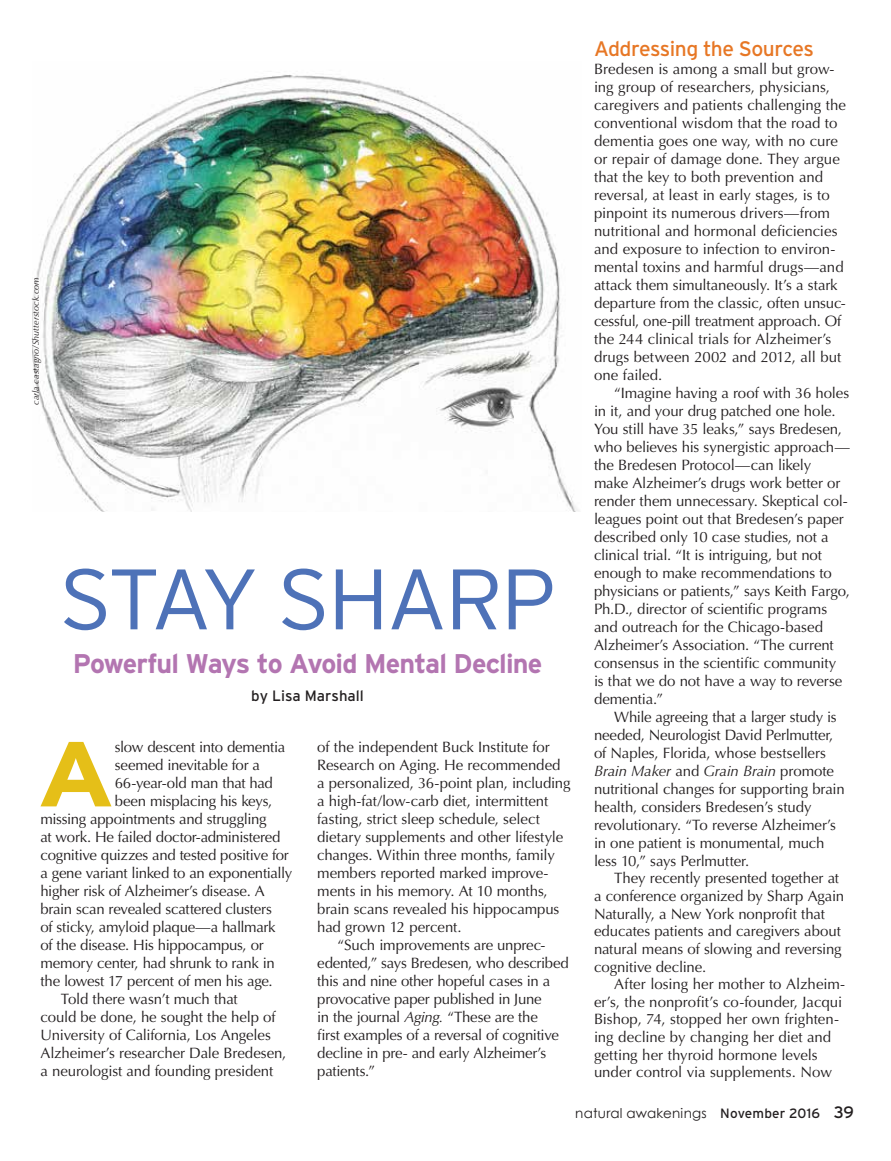
<style>
.page{position:relative;width:891px;height:1161px;background:#fff}
.page>*{position:absolute;margin:0;border:0;box-sizing:border-box;transform-origin:0 0}
.t1{font:700 92.1px "Interstate";color:#e5bf18;scale:1.15 1}
.t2{font:300 85.5px "Interstate";letter-spacing:-.03em;color:#4e72b8;scale:1.05 1}
.t3{font:700 27px "Interstate";letter-spacing:-.035em;color:#b375b1}
.t4{font:21px "Interstate";letter-spacing:-.03em;color:#e77725}
.t5{font:15px/18px "Optima LT Std";letter-spacing:-.01em;color:#231f20}
.t6{font:15px "Interstate";color:#231f20}
.t7{font:13.5px "Century Gothic";letter-spacing:.015em;color:#231f20}
.t8{font:italic 9px "Optima LT Std";letter-spacing:.005em;color:#231f20}
.s1{font-style:italic}
.s2{font-family:"Interstate"}
.s3{font-family:"Interstate";font-size:16.5px}
</style>
<div class="page">
<img style="left:32px;top:75px;width:546px;height:437px">
<p class="t8" style="left:31px;top:405px;width:129px;rotate:-90deg">carla castagno/Shutterstock.com</p>
<h2 class="t2" style="left:59px;top:551px;width:475px">STAY SHARP</h2>
<h3 class="t3" style="left:73px;top:648px;width:471px">Powerful Ways to Avoid Mental Decline</h3>
<p class="t6" style="left:251px;top:688px;width:114px">by Lisa Marshall</p>
<h1 class="t1" style="left:36px;top:723px;width:71px">A</h1>
<p class="t5" style="left:115px;top:739px;width:172px">slow descent into dementia</p>
<p class="t5" style="left:115px;top:757px;width:147px">seemed inevitable for a</p>
<p class="t5" style="left:115px;top:775px;width:160px">66-year-old man that had</p>
<p class="t5" style="left:115px;top:793px;width:159px">been misplacing his keys,</p>
<p class="t5" style="left:41px;top:811px;width:228px">missing appointments and struggling</p>
<p class="t5" style="left:41px;top:829px;width:242px">at work. He failed doctor-administered</p>
<p class="t5" style="left:41px;top:847px;width:250px">cognitive quizzes and tested positive for</p>
<p class="t5" style="left:41px;top:865px;width:253px">a gene variant linked to an exponentially</p>
<p class="t5" style="left:41px;top:883px;width:226px">higher risk of Alzheimer’s disease. A</p>
<p class="t5" style="left:41px;top:901px;width:233px">brain scan revealed scattered clusters</p>
<p class="t5" style="left:41px;top:919px;width:237px">of sticky, amyloid plaque—a hallmark</p>
<p class="t5" style="left:41px;top:937px;width:225px">of the disease. His hippocampus, or</p>
<p class="t5" style="left:41px;top:955px;width:236px">memory center, had shrunk to rank in</p>
<p class="t5" style="left:41px;top:973px;width:234px">the lowest 17 percent of men his age.</p>
<p class="t5" style="left:61px;top:991px;width:179px">Told there wasn’t much that</p>
<p class="t5" style="left:41px;top:1009px;width:237px">could be done, he sought the help of</p>
<p class="t5" style="left:41px;top:1027px;width:232px">University of California, Los Angeles</p>
<p class="t5" style="left:41px;top:1045px;width:247px">Alzheimer’s researcher Dale Bredesen,</p>
<p class="t5" style="left:41px;top:1063px;width:234px">a neurologist and founding president</p>
<p class="t5" style="left:317px;top:739px;width:234px">of the independent Buck Institute for</p>
<p class="t5" style="left:317px;top:757px;width:245px">Research on Aging. He recommended</p>
<p class="t5" style="left:317px;top:775px;width:255px">a personalized, 36-point plan, including</p>
<p class="t5" style="left:317px;top:793px;width:232px">a high-fat/low-carb diet, intermittent</p>
<p class="t5" style="left:317px;top:811px;width:224px">fasting, strict sleep schedule, select</p>
<p class="t5" style="left:317px;top:829px;width:248px">dietary supplements and other lifestyle</p>
<p class="t5" style="left:317px;top:847px;width:239px">changes. Within three months, family</p>
<p class="t5" style="left:317px;top:865px;width:233px">members reported marked improve-</p>
<p class="t5" style="left:317px;top:883px;width:232px">ments in his memory. At 10 months,</p>
<p class="t5" style="left:317px;top:901px;width:244px">brain scans revealed his hippocampus</p>
<p class="t5" style="left:317px;top:919px;width:146px">had grown 12 percent.</p>
<p class="t5" style="left:338px;top:937px;width:209px">“Such improvements are unprec-</p>
<p class="t5" style="left:317px;top:955px;width:253px">edented,” says Bredesen, who described</p>
<p class="t5" style="left:317px;top:973px;width:235px">this and nine other hopeful cases in a</p>
<p class="t5" style="left:317px;top:991px;width:226px">provocative paper published in June</p>
<p class="t5" style="left:317px;top:1009px;width:222px">in the journal <span class="s1">Aging.</span> “These are the</p>
<p class="t5" style="left:317px;top:1027px;width:243px">first examples of a reversal of cognitive</p>
<p class="t5" style="left:317px;top:1045px;width:231px">decline in pre- and early Alzheimer’s</p>
<p class="t5" style="left:317px;top:1063px;width:59px">patients.”</p>
<h3 class="t4" style="left:594px;top:37px;width:221px">Addressing the Sources</h3>
<p class="t5" style="left:594px;top:60px;width:254px">Bredesen is among a small but grow&shy;ing group of researchers, physicians, caregivers and patients challenging the conventional wisdom that the road to dementia goes one way, with no cure or repair of damage done. They argue that the key to both prevention and reversal, at least in early stages, is to pinpoint its numerous drivers—from nutritional and hormonal deficiencies and exposure to infection to environ&shy;mental toxins and harmful drugs—and attack them simultaneously. It’s a stark departure from the classic, often unsuc&shy;cessful, one-pill treatment approach. Of the 244 clinical trials for Alzheimer’s drugs between 2002 and 2012, all but one failed.</p>
<p class="t5" style="left:594px;top:384px;width:258px;text-indent:20px">“Imagine having a roof with 36 holes in it, and your drug patched one hole.<br>You still have 35 leaks,” says Bredesen, who believes his synergistic approach— the Bredesen Protocol—can likely<br>make Alzheimer’s drugs work better or render them unnecessary. Skeptical col&shy;leagues point out that Bredesen’s paper described only 10 case studies, not a clinical trial. “It is intriguing, but not enough to make recommendations to physicians or patients,” says Keith Fargo, Ph.D., director of scientific programs and outreach for the Chicago-based Alzheimer’s Association. “The current consensus in the scientific community<br>is that we do not have a way to reverse dementia.”</p>
<p class="t5" style="left:594px;top:708px;width:252px;text-indent:20px">While agreeing that a larger study is needed, Neurologist David Perlmutter, of Naples, Florida, whose bestsellers <span class="s1">Brain Maker</span> and <span class="s1">Grain Brain</span> promote nutritional changes for supporting brain health, considers Bredesen’s study revolutionary. “To reverse Alzheimer’s in one patient is monumental, much less 10,” says Perlmutter.</p>
<p class="t5" style="left:594px;top:870px;width:252px;line-height:17.5px;text-indent:20px">They recently presented together at a conference organized by Sharp Again Naturally, a New York nonprofit that educates patients and caregivers about natural means of slowing and reversing cognitive decline.</p>
<p class="t5" style="left:594px;top:975px;width:253px;text-indent:20px">After losing her mother to Alzheim&shy;er’s, the nonprofit’s co-founder, Jacqui Bishop, 74, stopped her own frighten&shy;ing decline by changing her diet and getting her thyroid hormone levels under control via supplements. Now</p>
<p class="t7" style="left:575px;top:1105px;width:280px">natural awakenings <span class="s2">November 2016</span> <span class="s3">39</span></p>
</div>
